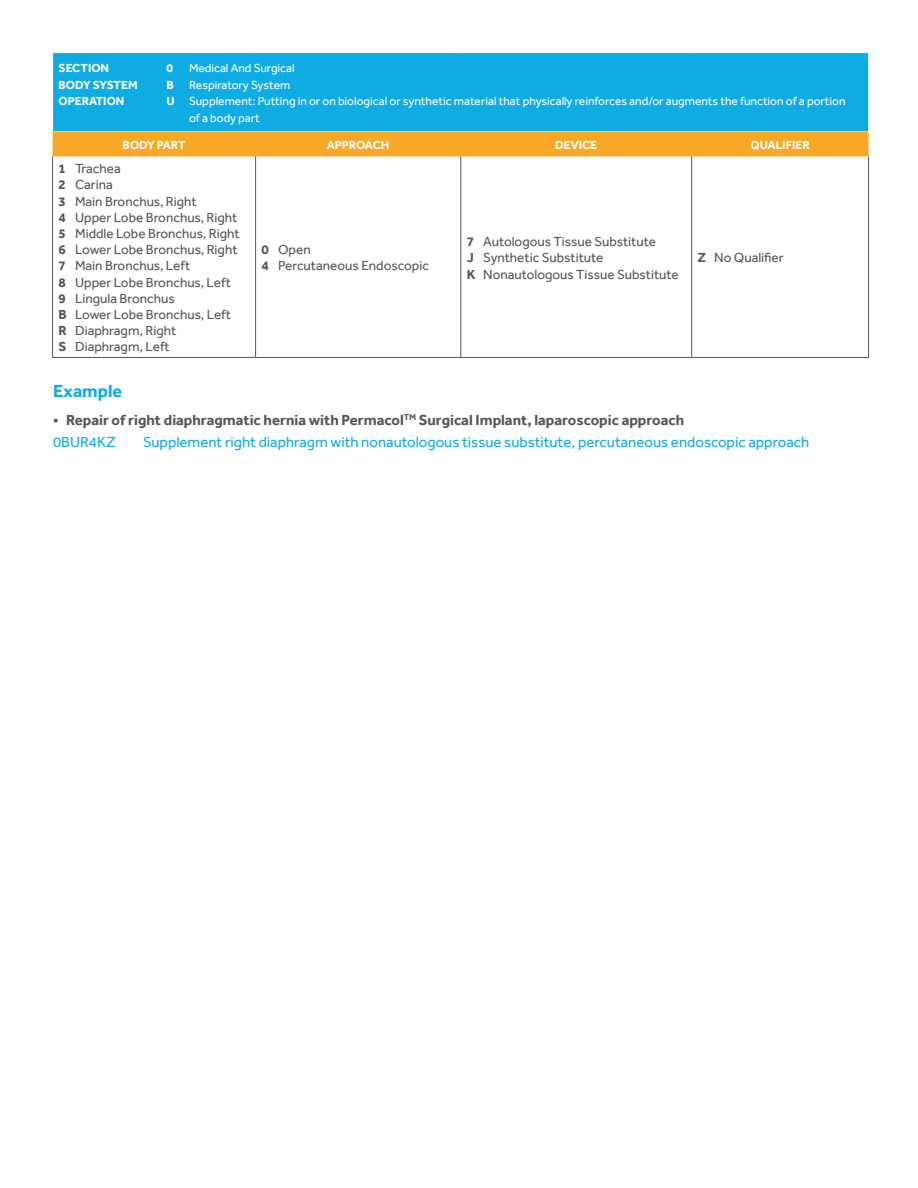
<style>
.page{position:relative;width:918px;height:1188px;background:#fff}
.page>*{position:absolute;margin:0;border:0;box-sizing:border-box;transform-origin:0 0}
.Subhead_2_Medium_Blu{font:700 18px "Effra";color:#0face3}
.Body_Copy_Last_Bulle{font:15px "Effra";color:#0face3}
.Subhead_2_Medium_Blu-2{font:700 15px "Effra";color:#53565a}
.Table_Text_Style{font:13.5px "Effra";color:#53565a}
.Table_Header_Tab_Sto{font:12px/16.5px "Effra";color:#fff}
.Table_Header_All_Cap{font:700 12px "Effra";color:#fff}
.Table_Header_Tab_Sto-2{font:700 12px "Effra";color:#fff}
.s1{font-weight:700}
</style>
<div class="page">
<div style="left:53px;top:53px;width:816px;height:78px;background:#0face3"></div>
<div style="left:53px;top:131px;width:816px;height:25px;background:#f6a826"></div>
<hr style="left:255px;top:156px;width:1px;height:201px;background:#53565a">
<hr style="left:460px;top:156px;width:1px;height:201px;background:#53565a">
<hr style="left:691px;top:156px;width:1px;height:201px;background:#53565a">
<hr style="left:868px;top:53px;width:1px;height:78px;background:#fff">
<hr style="left:52px;top:156px;width:1px;height:201px;background:#53565a">
<hr style="left:868px;top:156px;width:1px;height:201px;background:#53565a">
<hr style="left:52px;top:357px;width:204px;height:1px;background:#53565a">
<hr style="left:256px;top:357px;width:205px;height:1px;background:#53565a">
<hr style="left:461px;top:357px;width:231px;height:1px;background:#53565a">
<hr style="left:692px;top:357px;width:177px;height:1px;background:#53565a">
<p class="Table_Header_Tab_Sto-2" style="left:59px;top:61px;width:52px">SECTION</p>
<p class="Table_Header_Tab_Sto-2" style="left:167px;top:61px;width:8px">0</p>
<p class="Table_Header_Tab_Sto" style="left:189px;top:60px;width:107px">Medical And Surgical</p>
<p class="Table_Header_Tab_Sto-2" style="left:59px;top:77px;width:81px">BODY SYSTEM</p>
<p class="Table_Header_Tab_Sto-2" style="left:167px;top:77px;width:9px">B</p>
<p class="Table_Header_Tab_Sto" style="left:189px;top:76px;width:103px">Respiratory System</p>
<p class="Table_Header_Tab_Sto-2" style="left:59px;top:94px;width:67px">OPERATION</p>
<p class="Table_Header_Tab_Sto" style="left:189px;top:93px;width:658px;text-indent:-22px"><span class="s1">U</span> Supplement: Putting in or on biological or synthetic material that physically reinforces and/or augments the function of a portion of a body part</p>
<p class="Table_Header_All_Cap" style="left:123px;top:137px;width:64px">BODY PART</p>
<p class="Table_Header_All_Cap" style="left:327px;top:137px;width:64px">APPROACH</p>
<p class="Table_Header_All_Cap" style="left:555px;top:137px;width:44px">DEVICE</p>
<p class="Table_Header_All_Cap" style="left:750px;top:137px;width:61px">QUALIFIER</p>
<p class="Table_Text_Style" style="left:59px;top:161px;width:64px"><span class="s1">1</span> Trachea</p>
<p class="Table_Text_Style" style="left:59px;top:177px;width:56px"><span class="s1">2</span> Carina</p>
<p class="Table_Text_Style" style="left:59px;top:193px;width:140px"><span class="s1">3</span> Main Bronchus, Right</p>
<p class="Table_Text_Style" style="left:59px;top:209px;width:180px"><span class="s1">4</span> Upper Lobe Bronchus, Right</p>
<p class="Table_Text_Style" style="left:59px;top:226px;width:183px"><span class="s1">5</span> Middle Lobe Bronchus, Right</p>
<p class="Table_Text_Style" style="left:59px;top:242px;width:180px"><span class="s1">6</span> Lower Lobe Bronchus, Right</p>
<p class="Table_Text_Style" style="left:59px;top:258px;width:133px"><span class="s1">7</span> Main Bronchus, Left</p>
<p class="Table_Text_Style" style="left:59px;top:274px;width:174px"><span class="s1">8</span> Upper Lobe Bronchus, Left</p>
<p class="Table_Text_Style" style="left:59px;top:290px;width:118px"><span class="s1">9</span> Lingula Bronchus</p>
<p class="Table_Text_Style" style="left:59px;top:307px;width:174px"><span class="s1">B</span> Lower Lobe Bronchus, Left</p>
<p class="Table_Text_Style" style="left:59px;top:323px;width:119px"><span class="s1">R</span> Diaphragm, Right</p>
<p class="Table_Text_Style" style="left:59px;top:339px;width:113px"><span class="s1">S</span> Diaphragm, Left</p>
<p class="Table_Text_Style" style="left:467px;top:234px;width:191px"><span class="s1">7</span> Autologous Tissue Substitute</p>
<p class="Table_Text_Style" style="left:467px;top:250px;width:138px"><span class="s1">J</span> Synthetic Substitute</p>
<p class="Table_Text_Style" style="left:467px;top:266px;width:214px"><span class="s1">K</span> Nonautologous Tissue Substitute</p>
<p class="Table_Text_Style" style="left:262px;top:242px;width:51px"><span class="s1">0</span> Open</p>
<p class="Table_Text_Style" style="left:262px;top:258px;width:169px"><span class="s1">4</span> Percutaneous Endoscopic</p>
<p class="Table_Text_Style" style="left:698px;top:250px;width:88px"><span class="s1">Z</span> No Qualifier</p>
<p class="Subhead_2_Medium_Blu" style="left:53px;top:380px;width:71px">Example</p>
<p class="Subhead_2_Medium_Blu-2" style="left:53px;top:410px;width:633px">▪ Repair of right diaphragmatic hernia with Permacol<sup>TM</sup> Surgical Implant, laparoscopic approach</p>
<p class="Body_Copy_Last_Bulle" style="left:53px;top:433px;width:64px">0BUR4KZ</p>
<p class="Body_Copy_Last_Bulle" style="left:143px;top:433px;width:668px">Supplement right diaphragm with nonautologous tissue substitute, percutaneous endoscopic approach</p>
</div>
